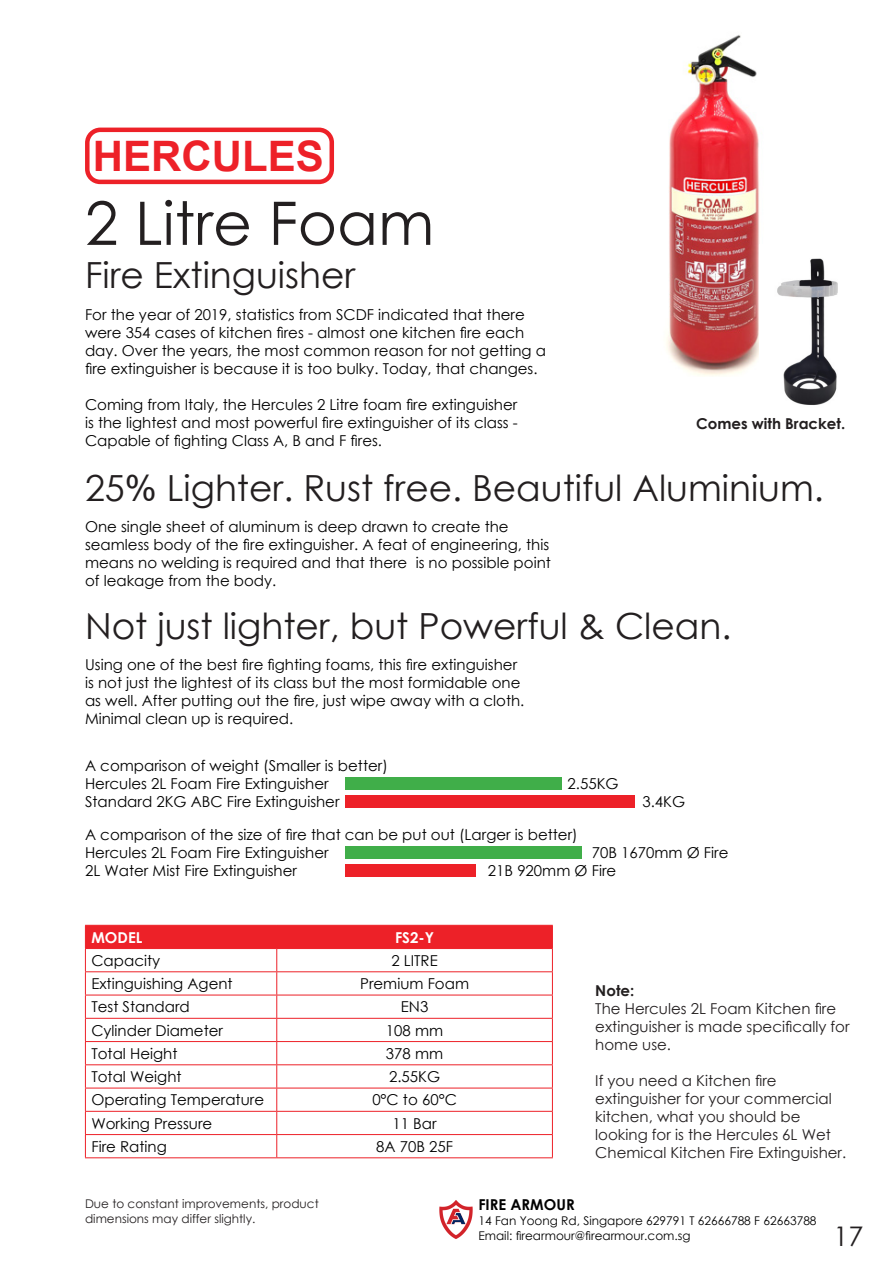
<style>
.page{position:relative;width:893px;height:1263px;background:#fff}
.page>*{position:absolute;margin:0;border:0;box-sizing:border-box;transform-origin:0 0}
.t1{font:60px "Century Gothic";color:#231f20}
.t2{font:700 42px "Arial";color:#ed2128}
.t3{font:36px "Century Gothic";color:#231f20}
.t4{font:27px "Century Gothic";color:#231f20}
.Normal_Wording_Left{font:15px/18px "Century Gothic";color:#000}
.t5{font:15px/18px "Century Gothic";color:#231f20}
.t6{font:700 15px "Century Gothic";color:#231f20}
.t7{font:700 15px "Century Gothic";color:#000}
.Normal_Wording_Left-2{font:700 15px "Century Gothic";color:#fff}
.Normal_Wording_Cente{font:15px "Century Gothic";color:#000}
.t8{font:12px/14.4px "Century Gothic";color:#000}
.t9{font:12px/14.4px "Century Gothic";color:#231f20}
.s1{font-family:"Arial"}
.s2{font-weight:700}
</style>
<div class="page">
<img style="left:439px;top:1200px;width:34px;height:39px">
<hr style="left:85px;top:1157px;width:192px;height:1px;background:#ed2128">
<hr style="left:277px;top:1157px;width:276px;height:1px;background:#ed2128">
<svg style="left:85px;top:925px;width:468px;height:232px"></svg>
<hr style="left:85px;top:948px;width:192px;height:1px;background:#ed2128">
<hr style="left:277px;top:948px;width:276px;height:1px;background:#ed2128">
<div style="left:85px;top:128px;width:249px;height:56px;border:4px solid #ed2128;border-radius:13px"></div>
<div style="left:345px;top:777px;width:217px;height:12px;background:#40ae49"></div>
<div style="left:345px;top:795px;width:290px;height:12px;background:#ed2128"></div>
<div style="left:345px;top:846px;width:237px;height:13px;background:#40ae49"></div>
<div style="left:345px;top:864px;width:131px;height:13px;background:#ed2128"></div>
<img style="left:666px;top:35px;width:94px;height:341px">
<img style="left:759px;top:244px;width:79px;height:161px">
<p class="t2" style="left:93px;top:127px;width:232px">HERCULES</p>
<p class="t1" style="left:85px;top:181px;width:351px">2 Litre Foam</p>
<p class="t3" style="left:85px;top:250px;width:272px">Fire Extinguisher</p>
<p class="Normal_Wording_Left" style="left:85px;top:305px;width:462px">For the year of 2019, statistics from SCDF indicated that there were 354 cases of kitchen fires - almost one kitchen fire each day. Over the years, the most common reason for not getting a fire extinguisher is because it is too bulky. Today, that changes.</p>
<p class="Normal_Wording_Left" style="left:85px;top:395px;width:434px;text-align:justify">Coming from Italy, the Hercules 2 Litre foam fire extinguisher is the lightest and most powerful fire extinguisher of its class - Capable of fighting Class A, B and F fires.</p>
<p class="t6" style="left:696px;top:412px;width:151px">Comes with Bracket.</p>
<p class="t3" style="left:85px;top:463px;width:740px">25<span class="s1">%</span> Lighter. Rust free. Beautiful Aluminium.</p>
<p class="Normal_Wording_Left" style="left:85px;top:517px;width:467px">One single sheet of aluminum is deep drawn to create the seamless body of the fire extinguisher. A feat of engineering, this means no welding is required and that there is no possible point of leakage from the body.</p>
<p class="t3" style="left:85px;top:601px;width:648px">Not just lighter, but Powerful &amp; Clean.</p>
<p class="Normal_Wording_Left" style="left:85px;top:656px;width:441px">Using one of the best fire fighting foams, this fire extinguisher is not just the lightest of its class but the most formidable one as well. After putting out the fire, just wipe away with a cloth.<br>Minimal clean up is required.</p>
<p class="Normal_Wording_Left" style="left:85px;top:756px;width:304px">A comparison of weight (Smaller is better)<br>Hercules 2L Foam Fire Extinguisher<br>Standard 2KG ABC Fire Extinguisher</p>
<p class="Normal_Wording_Left" style="left:568px;top:774px;width:53px">2.55KG</p>
<p class="Normal_Wording_Left" style="left:642px;top:792px;width:44px">3.4KG</p>
<p class="Normal_Wording_Left" style="left:85px;top:826px;width:494px">A comparison of the size of fire that can be put out (Larger is better)<br>Hercules 2L Foam Fire Extinguisher<br>2L Water Mist Fire Extinguisher</p>
<p class="Normal_Wording_Left" style="left:488px;top:844px;width:242px;text-indent:104px">70B 1670mm Ø Fire<br>21B 920mm Ø Fire</p>
<p class="Normal_Wording_Left-2" style="left:91px;top:926px;width:53px">MODEL</p>
<p class="Normal_Wording_Left-2" style="left:395px;top:926px;width:40px">FS2-Y</p>
<p class="Normal_Wording_Left" style="left:91px;top:951px;width:70px">Capacity</p>
<p class="Normal_Wording_Left" style="left:391px;top:951px;width:48px">2 LITRE</p>
<p class="Normal_Wording_Left" style="left:91px;top:974px;width:143px">Extinguishing Agent</p>
<p class="Normal_Wording_Left" style="left:360px;top:974px;width:110px">Premium Foam</p>
<p class="Normal_Wording_Left" style="left:91px;top:998px;width:100px">Test Standard</p>
<p class="Normal_Wording_Left" style="left:401px;top:998px;width:29px">EN3</p>
<p class="Normal_Wording_Left" style="left:91px;top:1021px;width:133px">Cylinder Diameter</p>
<p class="Normal_Wording_Left" style="left:386px;top:1021px;width:59px">108 mm</p>
<p class="Normal_Wording_Left" style="left:91px;top:1044px;width:88px">Total Height</p>
<p class="Normal_Wording_Left" style="left:386px;top:1044px;width:59px">378 mm</p>
<p class="Normal_Wording_Left" style="left:91px;top:1067px;width:92px">Total Weight</p>
<p class="Normal_Wording_Left" style="left:389px;top:1067px;width:53px">2.55KG</p>
<p class="Normal_Wording_Left" style="left:91px;top:1091px;width:174px">Operating Temperature</p>
<p class="Normal_Wording_Left" style="left:372px;top:1091px;width:86px">0°C to 60°C</p>
<p class="Normal_Wording_Left" style="left:91px;top:1114px;width:122px">Working Pressure</p>
<p class="Normal_Wording_Left" style="left:392px;top:1114px;width:46px">11 Bar</p>
<p class="Normal_Wording_Left" style="left:91px;top:1137px;width:77px">Fire Rating</p>
<p class="Normal_Wording_Cente" style="left:376px;top:1136px;width:78px">8A 70B 25F</p>
<p class="t5" style="left:595px;top:981px;width:256px"><span class="s2">Note:<br></span>The Hercules 2L Foam Kitchen fire extinguisher is made specifically for home use.</p>
<p class="t5" style="left:595px;top:1071px;width:252px">If you need a Kitchen fire extinguisher for your commercial kitchen, what you should be looking for is the Hercules 6L Wet<br>Chemical Kitchen Fire Extinguisher.</p>
<p class="t9" style="left:85px;top:1196px;width:235px">Due to constant improvements, product dimensions may differ slightly.</p>
<p class="t7" style="left:478px;top:1193px;width:98px">FIRE ARMOUR</p>
<p class="t8" style="left:478px;top:1213px;width:340px">14 Fan Yoong Rd, Singapore 629791 T 62666788 F 62663788<br>Email: firearmour@firearmour.com.sg</p>
<h3 class="t4" style="left:833px;top:1217px;width:31px">17</h3>
</div>
